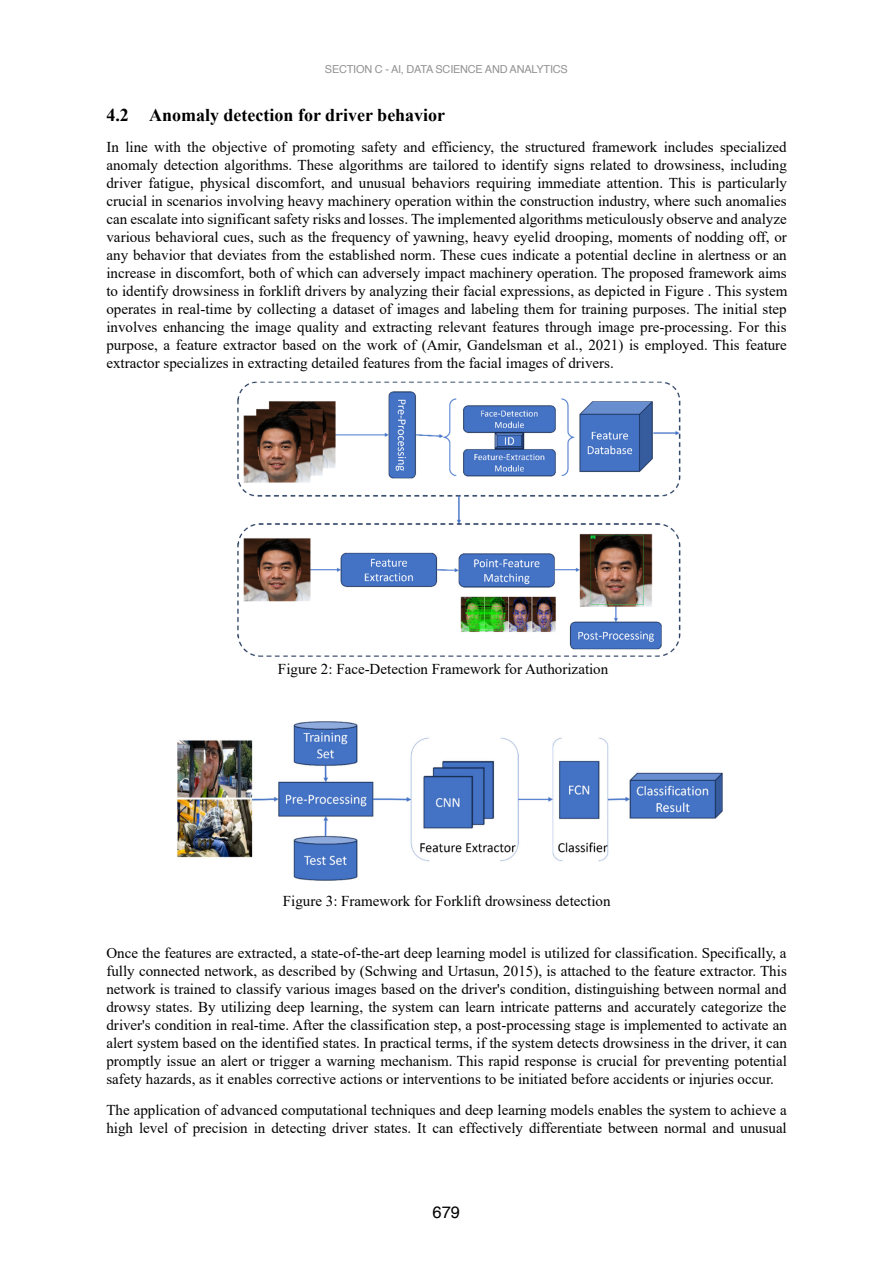
<style>
.page{position:relative;width:893px;height:1263px;background:#fff}
.page>*{position:absolute;margin:0;border:0;box-sizing:border-box;transform-origin:0 0}
.t1{font:700 18px "Times New Roman";color:#000}
.t2{font:16.5px "Helvetica";color:#000}
.t3{font:15px/18px "Times New Roman";color:#000;text-align:justify}
.t4{font:12px "Times New Roman";color:#808080}
.t5{font:10.95px "Helvetica";letter-spacing:-.02em;color:#929292}
</style>
<div class="page">
<img style="left:177px;top:721px;width:545px;height:160px">
<img style="left:254px;top:656px;width:406px;height:1px">
<img style="left:237px;top:382px;width:444px;height:274px">
<p class="t4" style="left:224px;top:55px;width:447px">"MANAGING THE DIGITAL TRANSFORMATION OF CONSTRUCTION INDUSTRY"</p>
<p class="t5" style="left:325px;top:60px;width:244px">SECTION C - AI , DATA SCIENCE AND ANALYTICS</p>
<p class="t1" style="left:106px;top:102px;width:340px">4.2 Anomaly detection for driver behavior</p>
<p class="t3" style="left:106px;top:138px;width:682px">In line with the objective of promoting safety and efficiency, the structured framework includes specialized anomaly detection algorithms. These algorithms are tailored to identify signs related to drowsiness, including driver fatigue, physical discomfort, and unusual behaviors requiring immediate attention. This is particularly crucial in scenarios involving heavy machinery operation within the construction industry, where such anomalies can escalate into significant safety risks and losses. The implemented algorithms meticulously observe and analyze various behavioral cues, such as the frequency of yawning, heavy eyelid drooping, moments of nodding off, or any behavior that deviates from the established norm. These cues indicate a potential decline in alertness or an increase in discomfort, both of which can adversely impact machinery operation. The proposed framework aims to identify drowsiness in forklift drivers by analyzing their facial expressions, as depicted in Figure . This system operates in real-time by collecting a dataset of images and labeling them for training purposes. The initial step involves enhancing the image quality and extracting relevant features through image pre-processing. For this purpose, a feature extractor based on the work of (Amir, Gandelsman et al., 2021) is employed. This feature extractor specializes in extracting detailed features from the facial images of drivers.</p>
<p class="t3" style="left:278px;top:659px;width:332px">Figure 2: Face-Detection Framework for Authorization</p>
<p class="t3" style="left:283px;top:891px;width:329px">Figure 3: Framework for Forklift drowsiness detection</p>
<p class="t3" style="left:106px;top:943px;width:682px">Once the features are extracted, a state-of-the-art deep learning model is utilized for classification. Specifically, a fully connected network, as described by (Schwing and Urtasun, 2015), is attached to the feature extractor. This network is trained to classify various images based on the driver's condition, distinguishing between normal and drowsy states. By utilizing deep learning, the system can learn intricate patterns and accurately categorize the driver's condition in real-time. After the classification step, a post-processing stage is implemented to activate an alert system based on the identified states. In practical terms, if the system detects drowsiness in the driver, it can promptly issue an alert or trigger a warning mechanism. This rapid response is crucial for preventing potential safety hazards, as it enables corrective actions or interventions to be initiated before accidents or injuries occur.</p>
<p class="t3" style="left:106px;top:1101px;width:682px">The application of advanced computational techniques and deep learning models enables the system to achieve a high level of precision in detecting driver states. It can effectively differentiate between normal and unusual</p>
<p class="t2" style="left:433px;top:1199px;width:29px">679</p>
</div>
